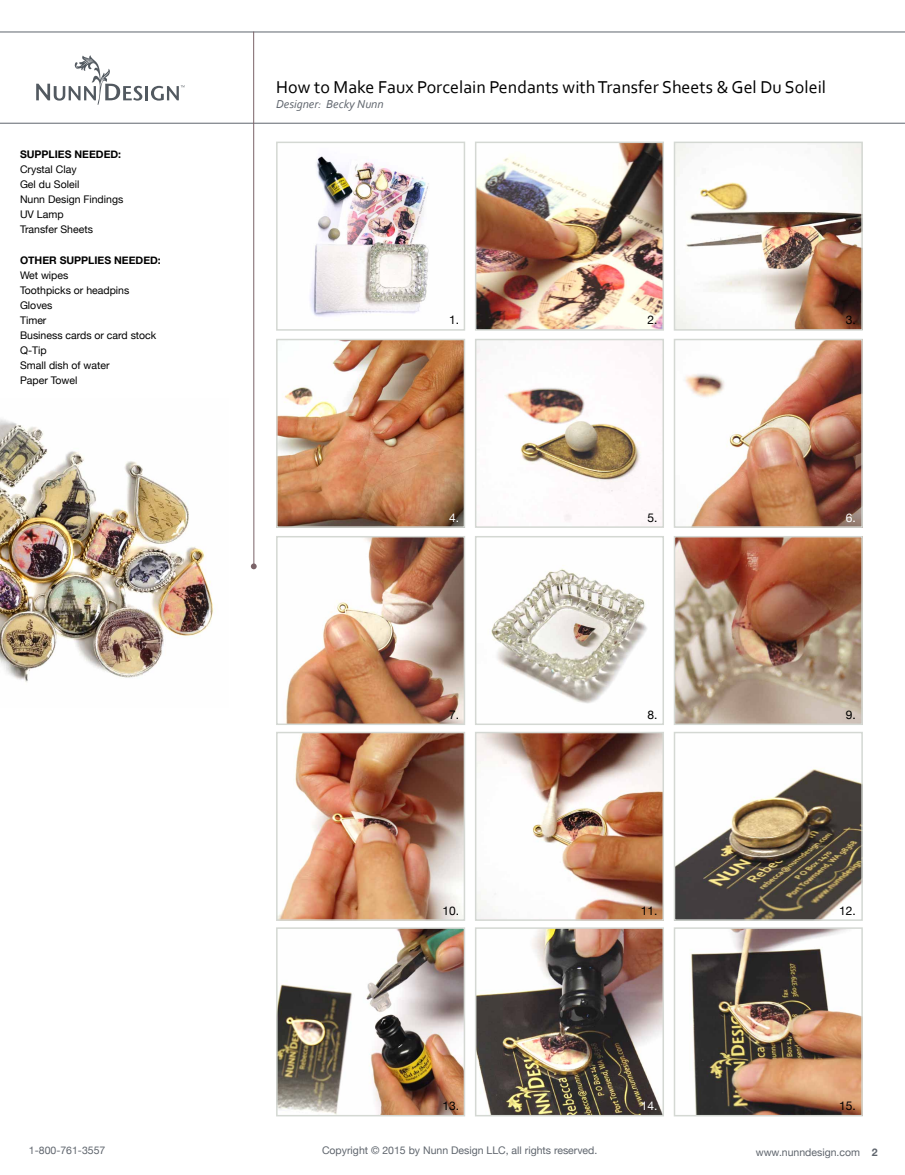
<style>
.page{position:relative;width:905px;height:1175px;background:#fff}
.page>*{position:absolute;margin:0;border:0;box-sizing:border-box;transform-origin:0 0}
.t1{font:18px "Corbel";color:#000}
.t2{font:12px "Helvetica Neue";color:#000}
.t3{font:italic 12px "Corbel";color:#5f656d}
.t4{font:12px "Helvetica Neue";color:#fff}
.t5{font:10.5px/15px "Helvetica Neue";color:#000}
.t6{font:10.5px "Helvetica Neue";color:#5f656d}
.t7{font:700 10.5px "Helvetica Neue";color:#000}
.s1{font-weight:700}
</style>
<div class="page">
<img style="left:0;top:419px;width:214px;height:263px">
<hr style="left:0;top:32px;width:904px;height:1px;background:#5f656d">
<hr style="left:0;top:123px;width:904px;height:1px;background:#5f656d">
<svg style="left:36px;top:55px;width:106px;height:50px"></svg>
<hr style="left:145px;top:86px;width:3px;height:14px;background:#525960">
<svg style="left:151px;top:85px;width:34px;height:16px"></svg>
<hr style="left:253px;top:32px;width:1px;height:533px;background:#7b6368">
<svg style="left:251px;top:563px;width:6px;height:6px"></svg>
<img style="left:310px;top:156px;width:119px;height:161px">
<div style="left:276px;top:142px;width:189px;height:189px;border:2px solid #d4d8d3"></div>
<img style="left:279px;top:342px;width:183px;height:183px">
<div style="left:276px;top:339px;width:189px;height:189px;border:2px solid #d4d8d3"></div>
<img style="left:286px;top:539px;width:176px;height:183px">
<div style="left:276px;top:536px;width:189px;height:189px;border:2px solid #d4d8d3"></div>
<img style="left:478px;top:145px;width:183px;height:183px">
<div style="left:475px;top:142px;width:189px;height:189px;border:2px solid #d4d8d3"></div>
<img style="left:478px;top:342px;width:183px;height:179px">
<div style="left:475px;top:339px;width:189px;height:189px;border:2px solid #d4d8d3"></div>
<img style="left:491px;top:568px;width:156px;height:136px">
<div style="left:475px;top:536px;width:189px;height:189px;border:2px solid #d4d8d3"></div>
<img style="left:478px;top:734px;width:183px;height:183px">
<div style="left:475px;top:731px;width:189px;height:189px;border:2px solid #d4d8d3"></div>
<img style="left:478px;top:930px;width:183px;height:183px">
<div style="left:475px;top:927px;width:189px;height:189px;border:2px solid #d4d8d3"></div>
<img style="left:676px;top:145px;width:183px;height:183px">
<div style="left:673px;top:142px;width:189px;height:189px;border:2px solid #d4d8d3"></div>
<img style="left:685px;top:342px;width:174px;height:183px">
<div style="left:673px;top:339px;width:189px;height:189px;border:2px solid #d4d8d3"></div>
<img style="left:676px;top:539px;width:183px;height:183px">
<div style="left:673px;top:536px;width:189px;height:189px;border:2px solid #d4d8d3"></div>
<img style="left:676px;top:769px;width:183px;height:148px">
<div style="left:673px;top:731px;width:189px;height:189px;border:2px solid #d4d8d3"></div>
<img style="left:691px;top:930px;width:168px;height:183px">
<div style="left:673px;top:927px;width:189px;height:189px;border:2px solid #d4d8d3"></div>
<img style="left:279px;top:734px;width:183px;height:183px">
<div style="left:276px;top:731px;width:189px;height:189px;border:2px solid #d4d8d3"></div>
<img style="left:279px;top:930px;width:183px;height:183px">
<div style="left:276px;top:927px;width:189px;height:189px;border:2px solid #d4d8d3"></div>
<p class="t7" style="left:20px;top:148px;width:103px">SUPPLIES NEEDED:</p>
<p class="t5" style="left:20px;top:162px;width:105px">Crystal Clay<br>Gel du Soleil<br>Nunn Design Findings<br>UV Lamp<br>Transfer Sheets</p>
<p class="t7" style="left:20px;top:253px;width:142px">OTHER SUPPLIES NEEDED:</p>
<p class="t5" style="left:20px;top:267px;width:138px">Wet wipes<br>Toothpicks or headpins<br>Gloves<br>Timer<br>Business cards or card stock<br>Q-Tip<br>Small dish of water<br>Paper Towel</p>
<h1 class="t1" style="left:276px;top:76px;width:551px">How to Make Faux Porcelain Pendants with Transfer Sheets &amp; Gel Du Soleil</h1>
<p class="t3" style="left:276px;top:97px;width:109px">Designer: Becky Nunn</p>
<p class="t2" style="left:449px;top:313px;width:12px">1.</p>
<p class="t2" style="left:647px;top:313px;width:12px">2.</p>
<p class="t2" style="left:845px;top:313px;width:12px">3.</p>
<p class="t4" style="left:449px;top:510px;width:12px">4.</p>
<p class="t2" style="left:647px;top:510px;width:12px">5.</p>
<p class="t4" style="left:845px;top:510px;width:12px">6.</p>
<p class="t2" style="left:449px;top:707px;width:12px">7.</p>
<p class="t2" style="left:647px;top:707px;width:12px">8.</p>
<p class="t2" style="left:845px;top:707px;width:12px">9.</p>
<p class="t2" style="left:442px;top:903px;width:18px">10.</p>
<p class="t2" style="left:640px;top:903px;width:18px">11.</p>
<p class="t2" style="left:839px;top:903px;width:18px">12.</p>
<p class="t2" style="left:442px;top:1098px;width:18px">13.</p>
<p class="t4" style="left:640px;top:1098px;width:18px">14.</p>
<p class="t2" style="left:839px;top:1098px;width:18px">15.</p>
<p class="t6" style="left:29px;top:1143px;width:78px">1-800-761-3557</p>
<p class="t6" style="left:322px;top:1143px;width:277px">Copyright © 2015 by Nunn Design LLC, all rights reserved.</p>
<p class="t6" style="left:755px;top:1145px;width:123px">www.nunndesign.com <span class="s1">2</span></p>
</div>
